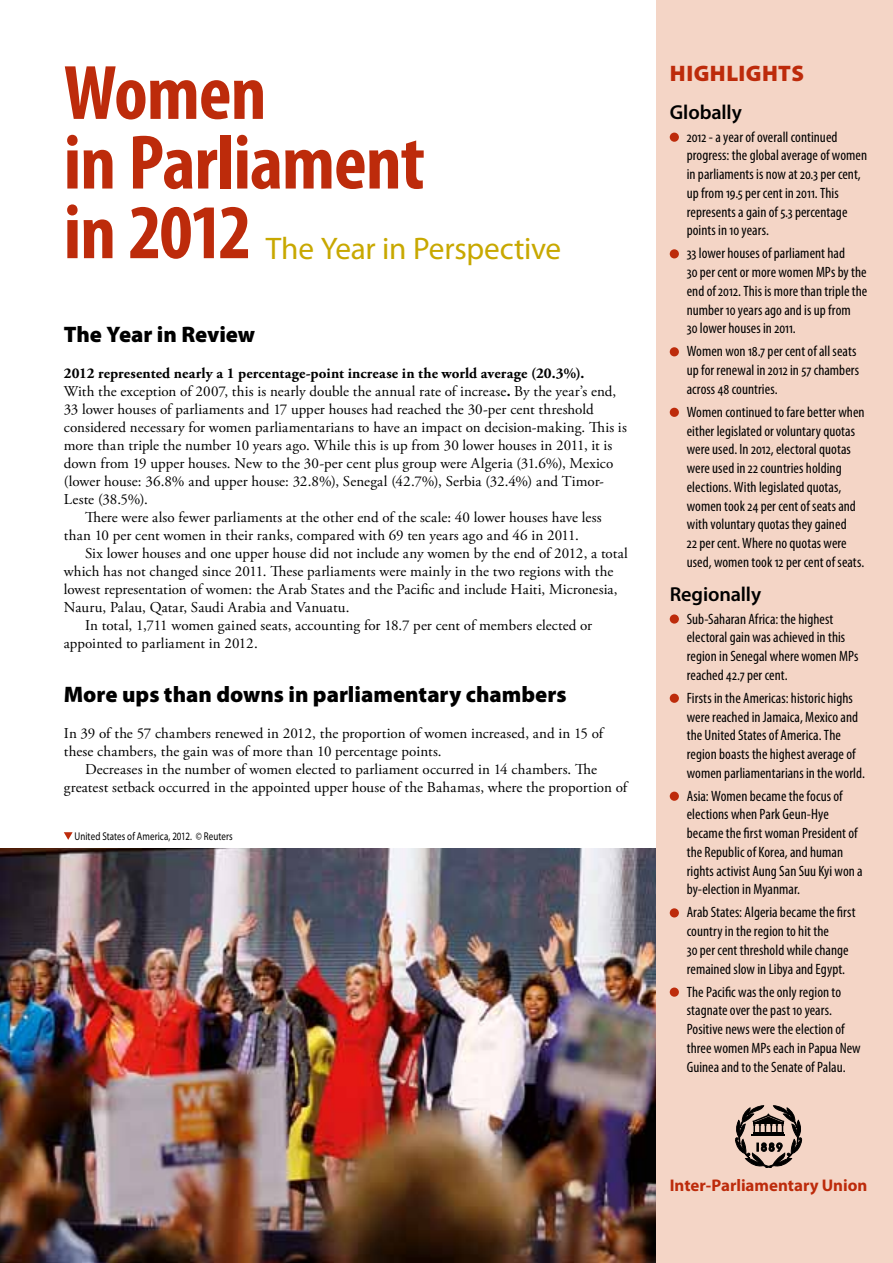
<style>
.page{position:relative;width:893px;height:1263px;background:#fff}
.page>*{position:absolute;margin:0;border:0;box-sizing:border-box;transform-origin:0 0}
.t1{font:700 condensed 77.85px/69.6px "Myriad Pro";letter-spacing:-.03em;color:#bd2b0b}
.t2{font:31.35px "Myriad Pro";letter-spacing:-.01em;color:#c8a800}
.t3{font:900 22.5px "Myriad Pro";color:#000}
.t4{font:900 22.5px "Myriad Pro";letter-spacing:.02em;color:#bd2b0b}
.t5{font:600 20.25px "Myriad Pro";letter-spacing:-.005em;color:#000}
.t6{font:700 16.95px "Myriad Pro";color:#bd2b0b}
.t7{font:condensed 15px/18.8px "Myriad Pro";letter-spacing:.005em;color:#000}
.t8{font:15px/18px "Adobe Garamond Pro";letter-spacing:.005em;color:#000}
.t9{font:700 15px "Adobe Garamond Pro";letter-spacing:.01em;color:#000}
.t10{font:11.25px "Myriad Pro";letter-spacing:.01em;color:#000;scale:.8 1}
.s1{font-weight:700}
</style>
<div class="page">
<svg style="left:64px;top:832px;width:9px;height:8px"></svg>
<img style="left:0;top:848px;width:657px;height:415px">
<div style="left:657px;top:0;width:236px;height:1263px;background:#f4d5c6"></div>
<div style="left:670px;top:133px;width:9px;height:9px;background:#bd2b0b;border-radius:50%"></div>
<div style="left:670px;top:249px;width:9px;height:9px;background:#bd2b0b;border-radius:50%"></div>
<div style="left:670px;top:347px;width:9px;height:9px;background:#bd2b0b;border-radius:50%"></div>
<div style="left:670px;top:408px;width:9px;height:9px;background:#bd2b0b;border-radius:50%"></div>
<div style="left:670px;top:614px;width:9px;height:10px;background:#bd2b0b;border-radius:50%"></div>
<div style="left:670px;top:694px;width:9px;height:9px;background:#bd2b0b;border-radius:50%"></div>
<div style="left:670px;top:792px;width:9px;height:9px;background:#bd2b0b;border-radius:50%"></div>
<div style="left:670px;top:908px;width:9px;height:9px;background:#bd2b0b;border-radius:50%"></div>
<div style="left:670px;top:987px;width:9px;height:10px;background:#bd2b0b;border-radius:50%"></div>
<svg style="left:735px;top:1105px;width:67px;height:62px"></svg>
<h1 class="t1" style="left:64px;top:57px;width:363px">Women<br>in Parliament in 2012</h1>
<h2 class="t2" style="left:266px;top:229px;width:297px">The Year in Perspective</h2>
<h3 class="t3" style="left:64px;top:319px;width:193px">The Year in Review</h3>
<p class="t9" style="left:64px;top:365px;width:522px">2012 represented nearly a 1 percentage-point increase in the world average (20.3%).</p>
<p class="t8" style="left:64px;top:383px;width:554px">With the exception of 2007, this is nearly double the annual rate of increase<span class="s1">.</span> By the year’s end,</p>
<p class="t8" style="left:64px;top:401px;width:531px">33 lower houses of parliaments and 17 upper houses had reached the 30-per cent threshold</p>
<p class="t8" style="left:64px;top:419px;width:565px">considered necessary for women parliamentarians to have an impact on decision-making. This is</p>
<p class="t8" style="left:64px;top:437px;width:550px">more than triple the number 10 years ago. While this is up from 30 lower houses in 2011, it is</p>
<p class="t8" style="left:64px;top:455px;width:551px">down from 19 upper houses. New to the 30-per cent plus group were Algeria (31.6%), Mexico</p>
<p class="t8" style="left:64px;top:473px;width:542px">(lower house: 36.8% and upper house: 32.8%), Senegal (42.7%), Serbia (32.4%) and Timor-</p>
<p class="t8" style="left:64px;top:491px;width:86px">Leste (38.5%).</p>
<p class="t8" style="left:85px;top:509px;width:518px">There were also fewer parliaments at the other end of the scale: 40 lower houses have less</p>
<p class="t8" style="left:64px;top:527px;width:516px">than 10 per cent women in their ranks, compared with 69 ten years ago and 46 in 2011.</p>
<p class="t8" style="left:85px;top:545px;width:544px">Six lower houses and one upper house did not include any women by the end of 2012, a total</p>
<p class="t8" style="left:64px;top:563px;width:551px">which has not changed since 2011. These parliaments were mainly in the two regions with the</p>
<p class="t8" style="left:64px;top:581px;width:555px">lowest representation of women: the Arab States and the Pacific and include Haiti, Micronesia,</p>
<p class="t8" style="left:64px;top:599px;width:287px">Nauru, Palau, Qatar, Saudi Arabia and Vanuatu.</p>
<p class="t8" style="left:85px;top:617px;width:509px">In total, 1,711 women gained seats, accounting for 18.7 per cent of members elected or</p>
<p class="t8" style="left:64px;top:635px;width:195px">appointed to parliament in 2012.</p>
<h3 class="t3" style="left:64px;top:679px;width:504px">More ups than downs in parliamentary chambers</h3>
<p class="t8" style="left:64px;top:725px;width:541px">In 39 of the 57 chambers renewed in 2012, the proportion of women increased, and in 15 of these chambers, the gain was of more than 10 percentage points.</p>
<p class="t8" style="left:64px;top:761px;width:565px;text-align:center">Decreases in the number of women elected to parliament occurred in 14 chambers. The<br>greatest setback occurred in the appointed upper house of the Bahamas, where the proportion of</p>
<p class="t10" style="left:75px;top:829px;width:199px">United States of America, 2012. © Reuters</p>
<h3 class="t4" style="left:670px;top:58px;width:136px">Highlights</h3>
<h3 class="t5" style="left:670px;top:99px;width:74px">Globally</h3>
<p class="t7" style="left:687px;top:127px;width:182px">2012 - a year of overall continued progress: the global average of women in parliaments is now at 20.3per cent, up from 19.5 per cent in 2011. This represents a gain of 5.3percentage points in 10 years.</p>
<p class="t7" style="left:687px;top:244px;width:182px">33 lower houses of parliament had<br>30per cent or more women MPs by the end of 2012. This is more than triple the number 10 years ago and is up from<br>30 lower houses in 2011.</p>
<p class="t7" style="left:687px;top:342px;width:174px">Women won 18.7 per cent of all seats up for renewal in 2012 in 57 chambers across 48 countries.</p>
<p class="t7" style="left:687px;top:402px;width:179px">Women continued to fare better when either legislated or voluntary quotas were used. In 2012, electoral quotas were used in 22 countries holding elections. With legislated quotas, women took 24 per cent of seats and with voluntary quotas they gained 22per cent. Where no quotas were used, women took 12 per cent of seats.</p>
<h3 class="t5" style="left:670px;top:581px;width:93px">Regionally</h3>
<p class="t7" style="left:687px;top:609px;width:173px">Sub-Saharan Africa: the highest electoral gain was achieved in this region in Senegal where women MPs reached 42.7 per cent.</p>
<p class="t7" style="left:687px;top:688px;width:180px">Firsts in the Americas: historic highs were reached in Jamaica, Mexico and the United States of America. The region boasts the highest average of women parliamentarians in the world.</p>
<p class="t7" style="left:687px;top:786px;width:177px">Asia: Women became the focus of elections when Park Geun-Hye became the first woman President of the Republic of Korea, and human rights activist Aung San Suu Kyi won a by-election in Myanmar.</p>
<p class="t7" style="left:687px;top:903px;width:170px">Arab States: Algeria became the first country in the region to hit the<br>30 per cent threshold while change remained slow in Libya and Egypt.</p>
<p class="t7" style="left:687px;top:982px;width:175px">The Pacific was the only region to stagnate over the past 10 years.<br>Positive news were the election of three women MPs each in Papua New<br>Guinea and to the Senate of Palau.</p>
<p class="t6" style="left:670px;top:1174px;width:199px">Inter-Parliamentary Union</p>
</div>
